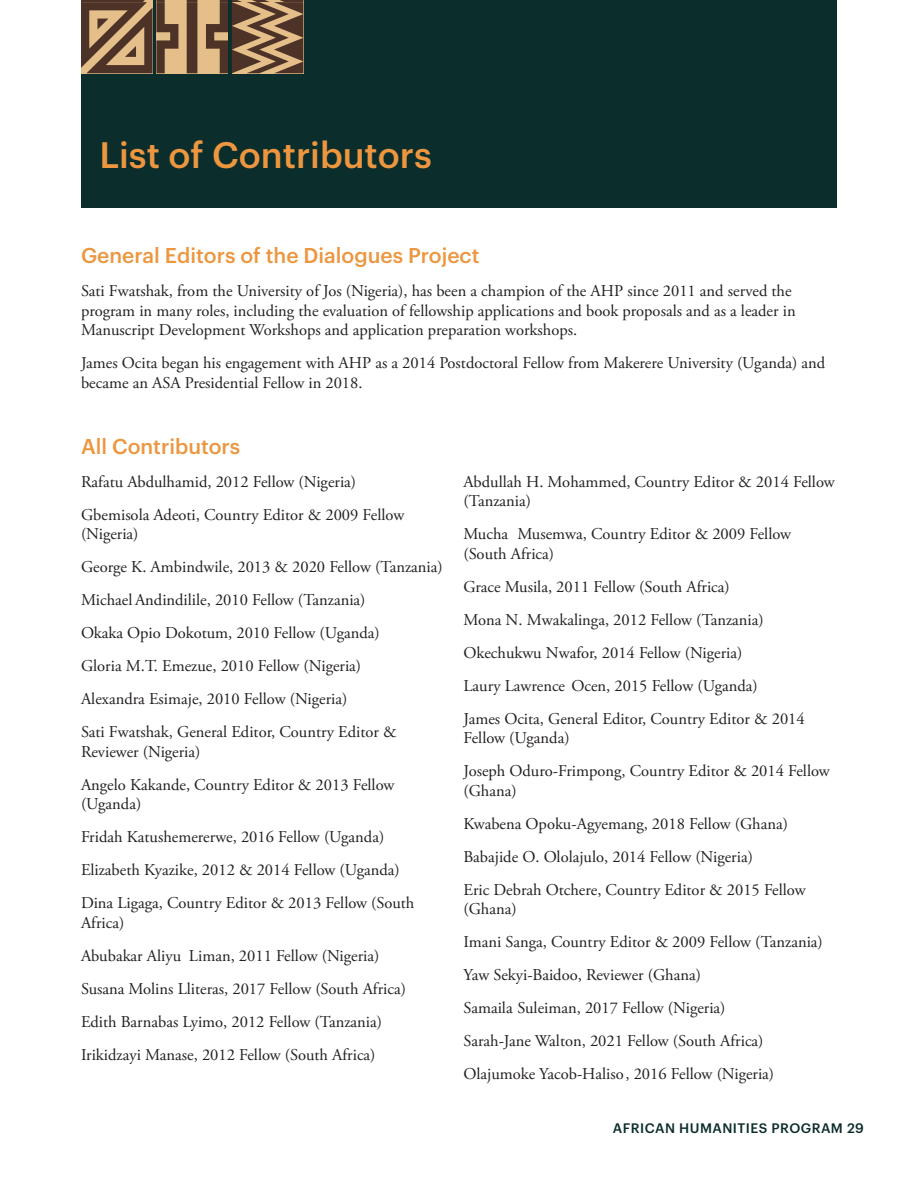
<style>
.page{position:relative;width:918px;height:1188px;background:#fff}
.page>*{position:absolute;margin:0;border:0;box-sizing:border-box;transform-origin:0 0}
.t1{font:500 36px "Graphik";color:#ed9640}
.t2{font:500 21px "Graphik";color:#ed9640}
.t3{font:16.5px/19.5px "Adobe Garamond Pro";color:#231f20}
.t4{font:500 13.5px "Graphik";letter-spacing:.035em;color:#0b2d2b}
.s1{color:#1f2020}
</style>
<div class="page">
<div style="left:81px;top:0;width:756px;height:207px;background:#0b2d2b"></div>
<svg style="left:81px;top:0;width:222px;height:73px;background:#8c6f51"></svg>
<h1 class="t1" style="left:99px;top:127px;width:334px">List of Contributors</h1>
<h2 class="t2" style="left:81px;top:240px;width:400px">General Editors of the Dialogues Project</h2>
<p class="t3" style="left:81px;top:282px;width:716px">Sati Fwatshak, from the University of Jos (Nigeria), has been a champion of the AHP since 2011 and served the program in many roles, including the evaluation of fellowship applications and book proposals and as a leader in<br>Manuscript Development Workshops and application preparation workshops.</p>
<p class="t3" style="left:81px;top:354px;width:746px">James Ocita began his engagement with AHP as a 2014 Postdoctoral Fellow from Makerere University (Uganda) and became an ASA Presidential Fellow in 2018.</p>
<h2 class="t2" style="left:81px;top:430px;width:161px">All Contributors</h2>
<p class="t3" style="left:81px;top:473px;width:277px">Rafatu Abdulhamid, 2012 Fellow (Nigeria)</p>
<p class="t3" style="left:81px;top:506px;width:325px">Gbemisola Adeoti, Country Editor &amp; 2009 Fellow (Nigeria)</p>
<p class="t3" style="left:81px;top:558px;width:363px">George K. Ambindwile, 2013 &amp; 2020 Fellow (Tanzania)</p>
<p class="t3" style="left:81px;top:591px;width:286px">MichaelAndindilile, 2010 Fellow (Tanzania)</p>
<p class="t3" style="left:81px;top:624px;width:300px"><span class="s1">Okaka Opio Dokotum</span>, 2010 Fellow (Uganda)</p>
<p class="t3" style="left:81px;top:657px;width:282px">Gloria M.T. Emezue, 2010 Fellow (Nigeria)</p>
<p class="t3" style="left:81px;top:690px;width:268px">Alexandra Esimaje, 2010 Fellow (Nigeria)</p>
<p class="t3" style="left:81px;top:723px;width:317px">Sati Fwatshak, General Editor, Country Editor &amp;<br>Reviewer (Nigeria)</p>
<p class="t3" style="left:81px;top:776px;width:315px">Angelo Kakande, Country Editor &amp; 2013 Fellow (Uganda)</p>
<p class="t3" style="left:81px;top:828px;width:305px">Fridah Katushemererwe, 2016 Fellow (Uganda)</p>
<p class="t3" style="left:81px;top:861px;width:320px">Elizabeth Kyazike, 2012 &amp; 2014 Fellow (Uganda)</p>
<p class="t3" style="left:81px;top:894px;width:335px">Dina Ligaga, Country Editor &amp; 2013 Fellow (South<br>Africa)</p>
<p class="t3" style="left:81px;top:947px;width:300px">Abubakar Aliyu Liman, 2011 Fellow (Nigeria)</p>
<p class="t3" style="left:81px;top:980px;width:326px">Susana Molins Lliteras, 2017 Fellow (South Africa)</p>
<p class="t3" style="left:81px;top:1013px;width:303px">Edith Barnabas Lyimo, 2012 Fellow (Tanzania)</p>
<p class="t3" style="left:81px;top:1046px;width:296px">Irikidzayi Manase, 2012 Fellow (South Africa)</p>
<p class="t3" style="left:464px;top:473px;width:373px">Abdullah H. Mohammed, Country Editor &amp; 2014 Fellow (Tanzania)</p>
<p class="t3" style="left:464px;top:525px;width:329px">Mucha Musemwa, Country Editor &amp; 2009 Fellow (South Africa)</p>
<p class="t3" style="left:464px;top:578px;width:268px">Grace Musila, 2011 Fellow (South Africa)</p>
<p class="t3" style="left:464px;top:611px;width:302px">Mona N. Mwakalinga, 2012 Fellow (Tanzania)</p>
<p class="t3" style="left:464px;top:644px;width:280px">Okechukwu Nwafor, 2014 Fellow (Nigeria)</p>
<p class="t3" style="left:464px;top:677px;width:296px">Laury Lawrence Ocen, 2015 Fellow (Uganda)</p>
<p class="t3" style="left:464px;top:710px;width:343px">James Ocita, General Editor, Country Editor &amp; 2014<br>Fellow (Uganda)</p>
<p class="t3" style="left:464px;top:762px;width:368px">Joseph Oduro-Frimpong, Country Editor &amp; 2014 Fellow (Ghana)</p>
<p class="t3" style="left:464px;top:815px;width:326px">Kwabena Opoku-Agyemang, 2018 Fellow (Ghana)</p>
<p class="t3" style="left:464px;top:848px;width:291px">Babajide O. Ololajulo, 2014 Fellow (Nigeria)</p>
<p class="t3" style="left:464px;top:881px;width:344px">Eric Debrah Otchere, Country Editor &amp; 2015 Fellow (Ghana)</p>
<p class="t3" style="left:464px;top:933px;width:361px">Imani Sanga, Country Editor &amp; 2009 Fellow (Tanzania)</p>
<p class="t3" style="left:464px;top:966px;width:239px">Yaw Sekyi-Baidoo, Reviewer (Ghana)</p>
<p class="t3" style="left:464px;top:999px;width:264px">Samaila Suleiman, 2017 Fellow (Nigeria)</p>
<p class="t3" style="left:464px;top:1032px;width:302px">Sarah-Jane Walton, 2021 Fellow (South Africa)</p>
<p class="t3" style="left:464px;top:1065px;width:312px">Olajumoke Yacob-Haliso, 2016 Fellow (Nigeria)</p>
<p class="t4" style="left:613px;top:1118px;width:252px">AFRICAN HUMANITIES PROGRAM 29</p>
</div>
